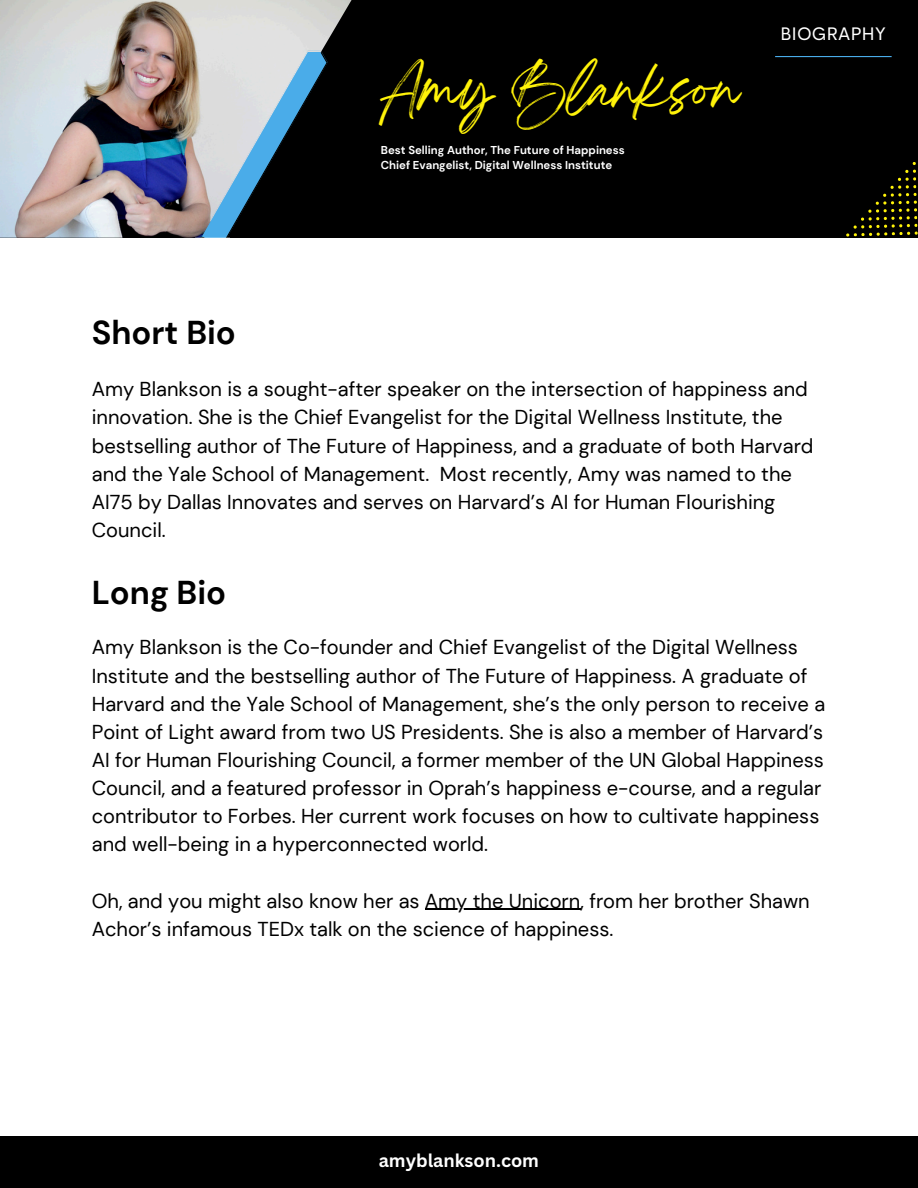
<style>
.page{position:relative;width:918px;height:1188px;background:#fff}
.page>*{position:absolute;margin:0;border:0;box-sizing:border-box;transform-origin:0 0}
.t1{font:45.45px "Breathing";color:#fff309}
.t2{font:700 33px "DM Sans";color:#000}
.t3{font:20.1px/28.2px "DM Sans";color:#000}
.t4{font:18.3px "Cerebri Sans";color:#fff}
.t5{font:700 18px "Canva Sans";color:#fff}
.t6{font:700 11.4px "DM Sans";color:#fff}
</style>
<div class="page">
<div style="left:0;top:1136px;width:918px;height:52px;background:#000"></div>
<div style="left:0;top:0;width:918px;height:238px;background:#000"></div>
<hr style="left:775px;top:56px;width:117px;height:1px;background:#4aace9">
<svg style="left:846px;top:162px;width:72px;height:75px"></svg>
<img style="left:0;top:0;width:352px;height:238px">
<svg style="left:195px;top:51px;width:133px;height:187px"></svg>
<hr style="left:425px;top:909px;width:155px;height:1px;background:#000">
<h1 class="t2" style="left:92px;top:311px;width:146px">Short Bio</h1>
<h4 class="t1" style="left:380px;top:75px;width:360px">Amy Blankson</h4>
<h4 class="t6" style="left:381px;top:143px;width:245px">Best Selling Author, The Future of Happiness</h4>
<h4 class="t6" style="left:381px;top:158px;width:233px">Chief Evangelist, Digital Wellness Institute</h4>
<h2 class="t4" style="left:780px;top:22px;width:107px">BIOGRAPHY</h2>
<h3 class="t3" style="left:92px;top:375px;width:723px">Amy Blankson is a sought-after speaker on the intersection of happiness and innovation. She is the Chief Evangelist for the Digital Wellness Institute, the bestselling author of The Future of Happiness, and a graduate of both Harvard and the Yale School of Management. Most recently, Amy was named to the AI75 by Dallas Innovates and serves on Harvard’s AI for Human Flourishing Council.</h3>
<h2 class="t2" style="left:92px;top:571px;width:136px">Long Bio</h2>
<p class="t3" style="left:92px;top:633px;width:735px">Amy Blankson is the Co-founder and Chief Evangelist of the Digital Wellness Institute and the bestselling author of The Future of Happiness. A graduate of Harvard and the Yale School of Management, she’s the only person to receive a Point of Light award from two US Presidents. She is also a member of Harvard’s AI for Human Flourishing Council, a former member of the UN Global Happiness Council, and a featured professor in Oprah’s happiness e-course, and a regular contributor to Forbes. Her current work focuses on how to cultivate happiness and well-being in a hyperconnected world.</p>
<p class="t3" style="left:92px;top:887px;width:720px">Oh, and you might also know her as Amy the Unicorn, from her brother Shawn</p>
<p class="t3" style="left:92px;top:915px;width:523px">Achor’s infamous TEDx talk on the science of happiness.</p>
<p class="t5" style="left:379px;top:1148px;width:162px">amyblankson.com</p>
</div>
